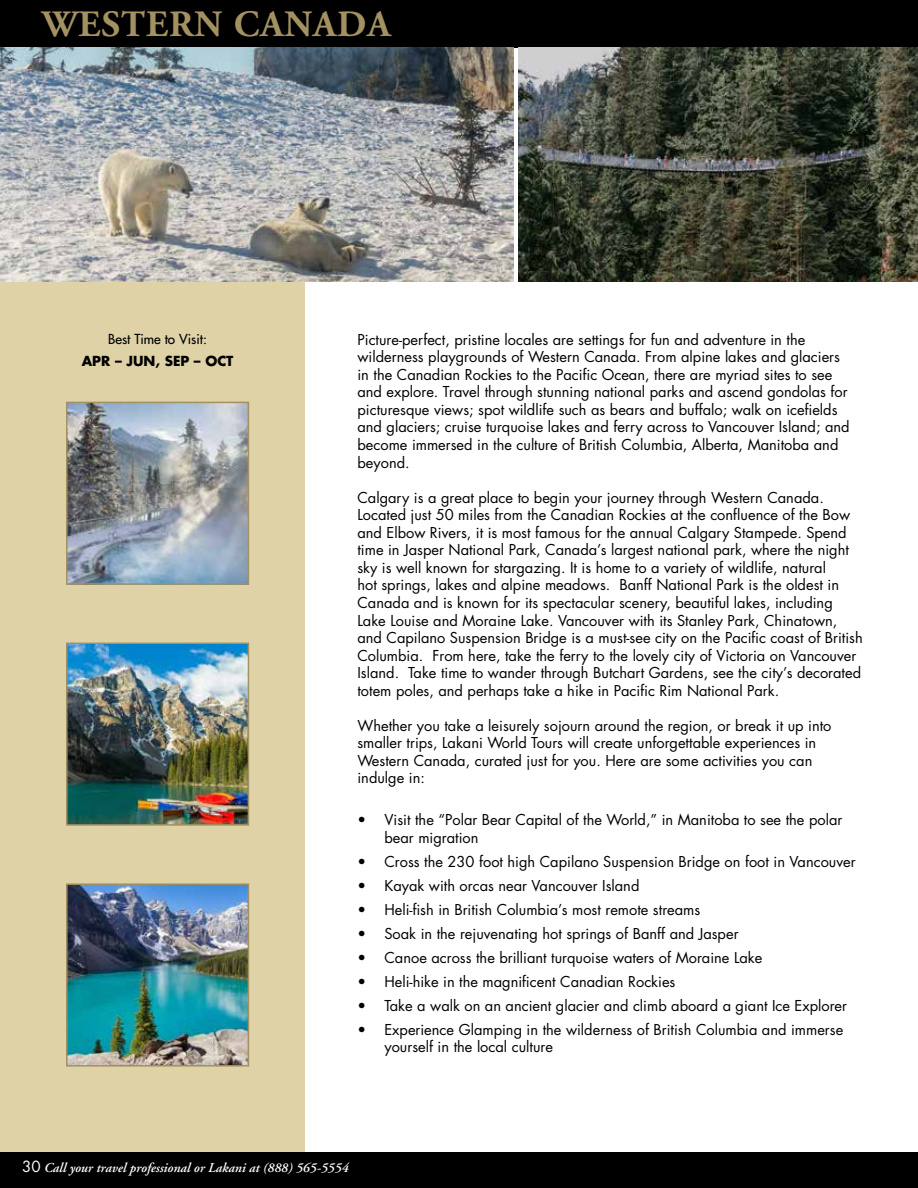
<style>
.page{position:relative;width:918px;height:1188px;background:#fff}
.page>*{position:absolute;margin:0;border:0;box-sizing:border-box;transform-origin:0 0}
.t1{font:700 37.05px "Adobe Garamond";letter-spacing:.025em;color:#a39161}
.t2{font:14.7px/17.5px "Futura Std";color:#000}
.t3{font:italic 600 13.5px "Adobe Garamond";color:#fff}
.t4{font:500 13.5px "Futura Std";color:#000}
.t5{font:700 13.5px "Futura Std";color:#000}
.s1{font-family:"Futura Std";font-weight:400;font-style:normal;font-size:15px}
</style>
<div class="page">
<div style="left:0;top:282px;width:305px;height:906px;background:#dfd2a7"></div>
<div style="left:0;top:0;width:918px;height:47px;background:#000"></div>
<img style="left:0;top:47px;width:514px;height:235px">
<img style="left:518px;top:47px;width:400px;height:235px">
<img style="left:69px;top:405px;width:177px;height:177px">
<div style="left:66px;top:402px;width:183px;height:183px;border:2px solid #a39161"></div>
<img style="left:69px;top:886px;width:177px;height:178px">
<div style="left:66px;top:883px;width:183px;height:184px;border:2px solid #a39161"></div>
<img style="left:69px;top:646px;width:177px;height:177px">
<div style="left:66px;top:643px;width:183px;height:183px;border:2px solid #a39161"></div>
<div style="left:0;top:1152px;width:918px;height:36px;background:#000"></div>
<h1 class="t1" style="left:42px;top:4px;width:350px">WESTERN CANADA</h1>
<p class="t4" style="left:108px;top:330px;width:100px">Best Time to Visit:</p>
<p class="t5" style="left:82px;top:352px;width:153px">APR – JUN, SEP – OCT</p>
<p class="t2" style="left:357px;top:331px;width:494px">Picture-perfect, pristine locales are settings for fun and adventure in the wilderness playgrounds of Western Canada. From alpine lakes and glaciers in the Canadian Rockies to the Pacific Ocean, there are myriad sites to see and explore. Travel through stunning national parks and ascend gondolas for picturesque views; spot wildlife such as bears and buffalo; walk on icefields and glaciers; cruise turquoise lakes and ferry across to Vancouver Island; and become immersed in the culture of British Columbia, Alberta, Manitoba and beyond.</p>
<p class="t2" style="left:357px;top:489px;width:507px">Calgary is a great place to begin your journey through Western Canada.<br>Located just 50 miles from the Canadian Rockies at the confluence of the Bow and Elbow Rivers, it is most famous for the annual Calgary Stampede. Spend time in Jasper National Park, Canada’s largest national park, where the night sky is well known for stargazing. It is home to a variety of wildlife, natural<br>hot springs, lakes and alpine meadows. Banff National Park is the oldest in Canada and is known for its spectacular scenery, beautiful lakes, including Lake Louise and Moraine Lake. Vancouver with its Stanley Park, Chinatown, and Capilano Suspension Bridge is a must-see city on the Pacific coast of British Columbia. From here, take the ferry to the lovely city of Victoria on Vancouver Island. Take time to wander through Butchart Gardens, see the city’s decorated totem poles, and perhaps take a hike in Pacific Rim National Park.</p>
<p class="t2" style="left:357px;top:717px;width:476px">Whether you take a leisurely sojourn around the region, or break it up into smaller trips, Lakani World Tours will create unforgettable experiences in Western Canada, curated just for you. Here are some activities you can indulge in:</p>
<p class="t2" style="left:384px;top:811px;width:459px;text-indent:-27px">• Visit the “Polar Bear Capital of the World,” in Manitoba to see the polar bear migration</p>
<p class="t2" style="left:357px;top:853px;width:500px">• Cross the 230 foot high Capilano Suspension Bridge on foot in Vancouver</p>
<p class="t2" style="left:357px;top:877px;width:283px">• Kayak with orcas near Vancouver Island</p>
<p class="t2" style="left:357px;top:901px;width:344px">• Heli-fish in British Columbia’s most remote streams</p>
<p class="t2" style="left:357px;top:925px;width:383px">• Soak in the rejuvenating hot springs of Banff and Jasper</p>
<p class="t2" style="left:357px;top:949px;width:406px">• Canoe across the brilliant turquoise waters of Moraine Lake</p>
<p class="t2" style="left:357px;top:973px;width:319px">• Heli-hike in the magnificent Canadian Rockies</p>
<p class="t2" style="left:357px;top:997px;width:491px">• Take a walk on an ancient glacier and climb aboard a giant Ice Explorer</p>
<p class="t2" style="left:384px;top:1021px;width:460px;text-indent:-27px">• Experience Glamping in the wilderness of British Columbia and immerse yourself in the local culture</p>
<p class="t3" style="left:22px;top:1160px;width:328px"><span class="s1">30</span> Call your travel professional or Lakani at (888) 565-5554</p>
</div>
